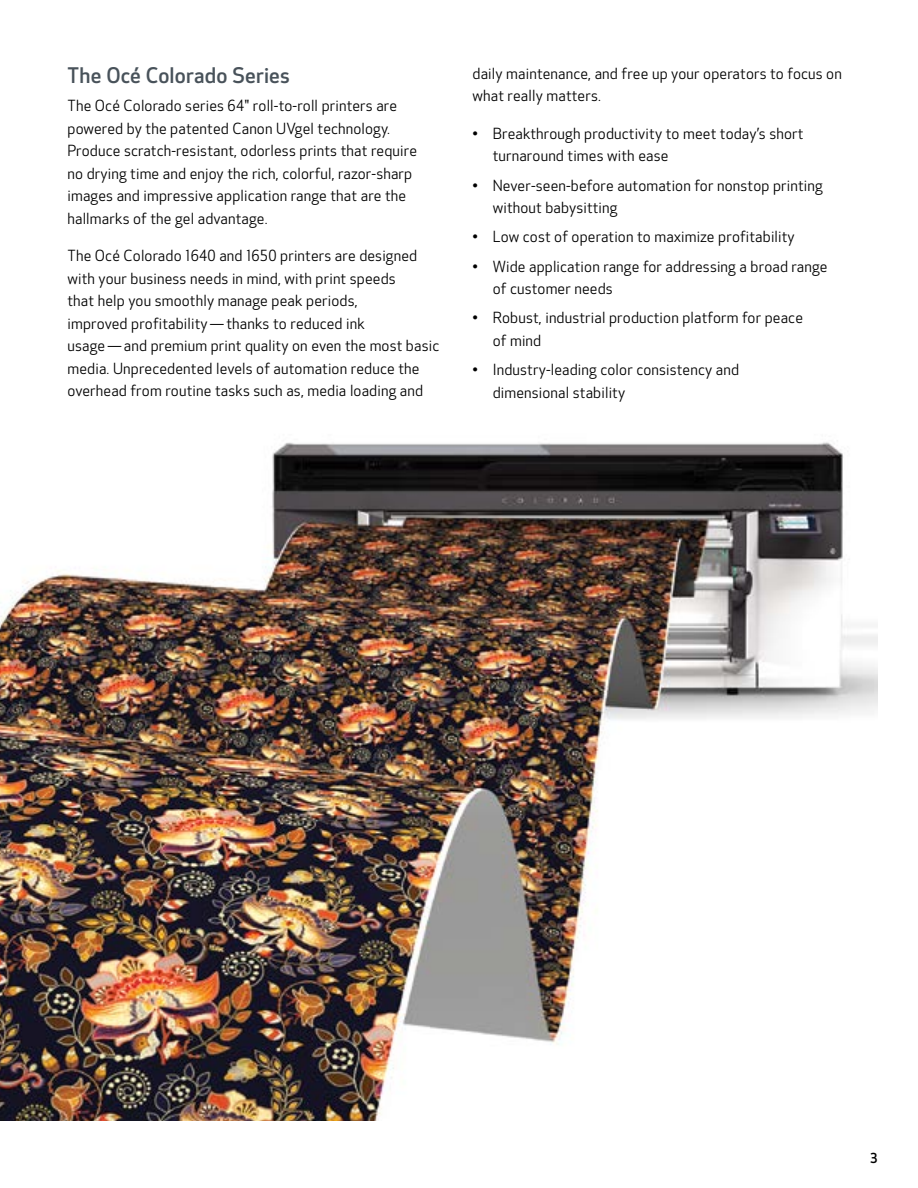
<style>
.page{position:relative;width:918px;height:1188px;background:#fff}
.page>*{position:absolute;margin:0;border:0;box-sizing:border-box;transform-origin:0 0}
.t1{font:500 21px "Optic Sans 301";letter-spacing:.01em;color:#48525a}
.t2{font:15px/22.5px "Optic Sans 201";letter-spacing:.01em;color:#000}
.t3{font:500 13.5px "Optic Sans 301";color:#000}
</style>
<div class="page">
<img style="left:0;top:442px;width:878px;height:678px">
<h1 class="t1" style="left:68px;top:64px;width:224px">The Océ Colorado Series</h1>
<p class="t2" style="left:68px;top:95px;width:351px">The Océ Colorado series 64" roll-to-roll printers are powered by the patented Canon UVgel technology.<br>Produce scratch-resistant, odorless prints that require no drying time and enjoy the rich, colorful, razor-sharp images and impressive application range that are the hallmarks of the gel advantage.</p>
<p class="t2" style="left:68px;top:245px;width:373px">The Océ Colorado 1640 and 1650 printers are designed with your business needs in mind, with print speeds<br>that help you smoothly manage peak periods,<br>improved profitability — thanks to reduced ink<br>usage — and premium print quality on even the most basic media. Unprecedented levels of automation reduce the overhead from routine tasks such as, media loading and</p>
<p class="t2" style="left:472px;top:63px;width:371px">daily maintenance, and free up your operators to focus on what really matters.</p>
<p class="t2" style="left:493px;top:123px;width:312px;text-indent:-20px">• Breakthrough productivity to meet today’s short turnaround times with ease</p>
<p class="t2" style="left:493px;top:174px;width:332px;text-indent:-20px">• Never-seen-before automation for nonstop printing without babysitting</p>
<p class="t2" style="left:472px;top:226px;width:324px">• Low cost of operation to maximize profitability</p>
<p class="t2" style="left:493px;top:255px;width:336px;text-indent:-20px">• Wide application range for addressing a broad range of customer needs</p>
<p class="t2" style="left:493px;top:307px;width:312px;text-indent:-20px">• Robust, industrial production platform for peace of mind</p>
<p class="t2" style="left:493px;top:359px;width:248px;text-indent:-20px">• Industry-leading color consistency and dimensional stability</p>
<p class="t3" style="left:870px;top:1150px;width:9px">3</p>
</div>
